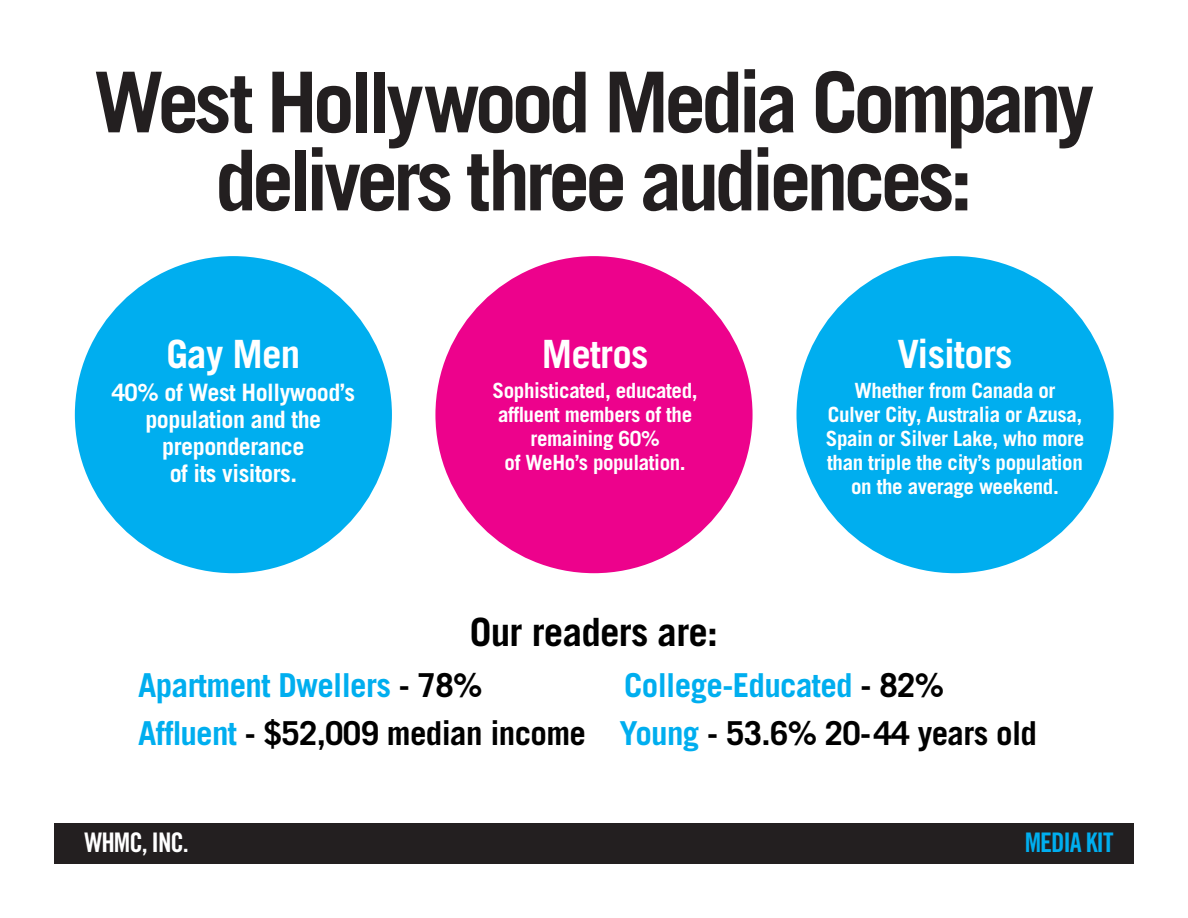
<style>
.page{position:relative;width:1188px;height:918px;background:#fff}
.page>*{position:absolute;margin:0;border:0;box-sizing:border-box;transform-origin:0 0}
.t1{font:700 84px/78px "Trade Gothic";letter-spacing:-.06em;color:#231f20;text-align:center}
.t2{font:700 39px "Trade Gothic";letter-spacing:-.02em;color:#fff}
.t3{font:700 39px "Trade Gothic";letter-spacing:-.02em;color:#000}
.t4{font:700 33px/48px "Trade Gothic";letter-spacing:-.02em;color:#000}
.t5{font:700 33px "Trade Gothic";letter-spacing:-.02em;color:#00aeef}
.t6{font:27px "Trade Gothic Bold Cond Twenty";letter-spacing:-.04em;color:#fff}
.t7{font:27px "Trade Gothic Bold Cond Twenty";letter-spacing:-.04em;color:#00aeef}
.t8{font:700 24px/27px "Trade Gothic";letter-spacing:-.02em;color:#fff;text-align:center}
.t9{font:700 21px/24px "Trade Gothic";letter-spacing:-.02em;color:#fff;text-align:center}
.s1{color:#000}
.s2{color:#00aeef}
</style>
<div class="page">
<div style="left:75px;top:256px;width:317px;height:317px;background:#00aeef;border-radius:50%"></div>
<div style="left:435px;top:256px;width:318px;height:317px;background:#ed028c;border-radius:50%"></div>
<div style="left:796px;top:256px;width:318px;height:317px;background:#00aeef;border-radius:50%"></div>
<div style="left:54px;top:823px;width:1080px;height:40px;background:#231f20"></div>
<h1 class="t1" style="left:94px;top:62px;width:1002px">West Hollywood Media Company delivers three audiences:</h1>
<h2 class="t2" style="left:166px;top:330px;width:136px">Gay Men</h2>
<p class="t8" style="left:112px;top:378px;width:245px">40% of West Hollywood’s population and the preponderance<br>of its visitors.</p>
<h2 class="t2" style="left:542px;top:330px;width:108px">Metros</h2>
<p class="t9" style="left:493px;top:378px;width:207px">Sophisticated, educated, affluent members of the remaining 60%<br>of WeHo’s population.</p>
<h2 class="t2" style="left:897px;top:330px;width:117px">Visitors</h2>
<p class="t9" style="left:826px;top:378px;width:260px">Whether from Canada or<br>Culver City, Australia or Azusa,<br>Spain or Silver Lake, who more than triple the city’s population on the average weekend.</p>
<h2 class="t3" style="left:470px;top:608px;width:250px">Our readers are:</h2>
<h3 class="t5" style="left:138px;top:665px;width:346px">Apartment Dwellers <span class="s1">- 78%</span></h3>
<h3 class="t4" style="left:138px;top:661px;width:900px;text-indent:486px"><span class="s2">College-Educated</span> - 82%<br><span class="s2">Affluent</span> - $52,009 median income <span class="s2">Young</span> - 53.6% 20-44 years old</h3>
<p class="t6" style="left:85px;top:826px;width:106px">WHMC, INC.</p>
<p class="t7" style="left:1025px;top:826px;width:90px">MEDIA KIT</p>
</div>
